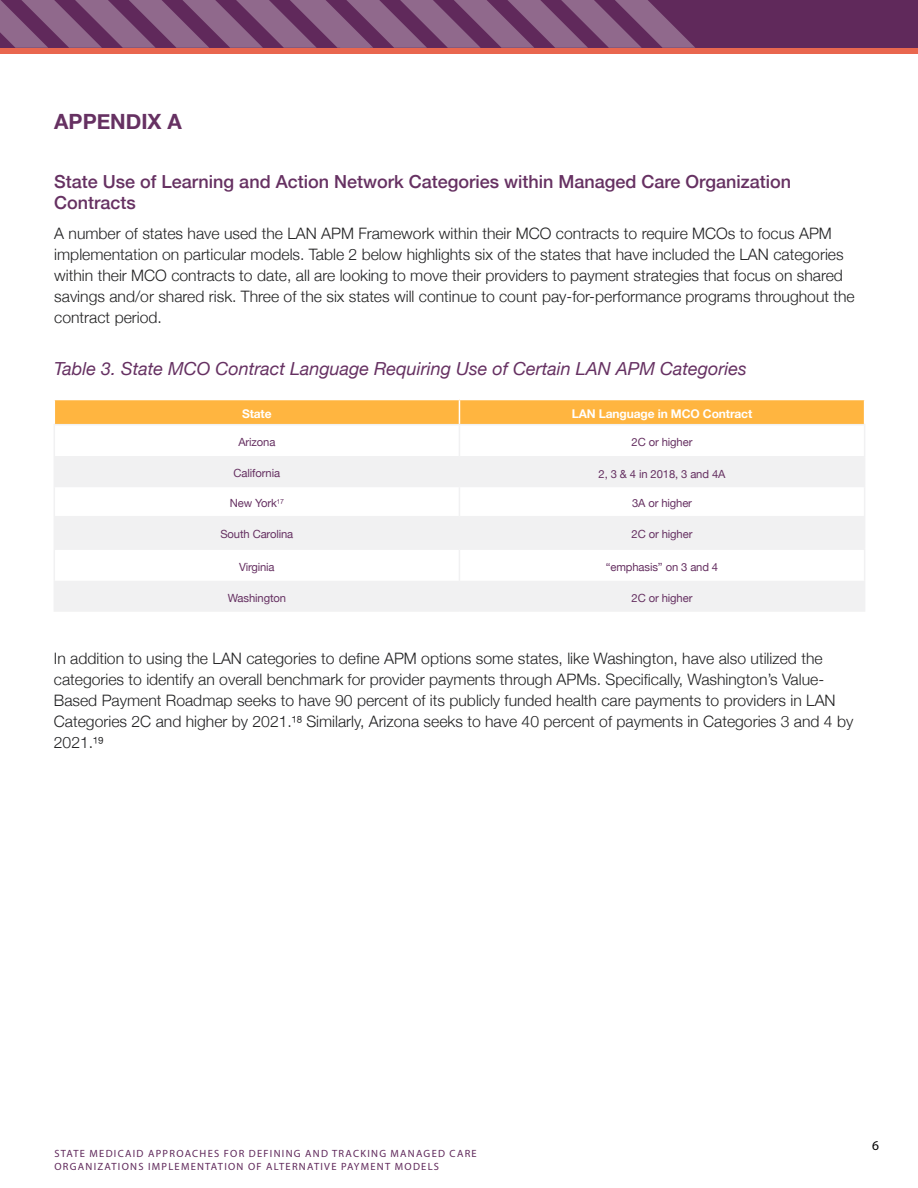
<style>
.page{position:relative;width:918px;height:1188px;background:#fff}
.page>*{position:absolute;margin:0;border:0;box-sizing:border-box;transform-origin:0 0}
.t1{font:700 21px "Helvetica Neue";color:#663162}
.t2{font:500 18px/21px "Helvetica Neue";color:#663162}
.t3{font:italic 18px "Helvetica Neue";color:#663162}
.t4{font:300 15.75px/21px "Helvetica Neue";color:#222223}
.t5{font:13.5px "Myriad Pro";color:#000}
.t6{font:700 12px "Helvetica Neue";letter-spacing:-.01em;color:#fff}
.t7{font:11.25px "Helvetica Neue";letter-spacing:-.01em;color:#663162}
.t8{font:10.5px/12.6px "Myriad Pro";letter-spacing:.12em;color:#60295b}
.s1{font-weight:300}
</style>
<div class="page">
<div style="left:0;top:0;width:918px;height:49px;background:#60295b"></div>
<div style="left:0;top:48px;width:918px;height:5px;background:#e9674f"></div>
<svg style="left:0;top:0;width:695px;height:48px"></svg>
<svg style="left:55px;top:458px;width:809px;height:90px;fill:#f1f1f2"></svg>
<svg style="left:54px;top:400px;width:811px;height:24px;background:#feb643"></svg>
<hr style="left:54px;top:424px;width:405px;height:1px;background:#f1f1f2">
<hr style="left:54px;top:425px;width:1px;height:31px;background:#f1f1f2">
<hr style="left:459px;top:424px;width:406px;height:1px;background:#f1f1f2">
<hr style="left:459px;top:425px;width:1px;height:31px;background:#f1f1f2">
<hr style="left:864px;top:425px;width:1px;height:31px;background:#f1f1f2">
<hr style="left:54px;top:456px;width:405px;height:2px;background:#f1f1f2">
<hr style="left:459px;top:456px;width:406px;height:2px;background:#f1f1f2">
<hr style="left:54px;top:486px;width:405px;height:1px;background:#f1f1f2">
<svg style="left:54px;top:458px;width:1px;height:58px"></svg>
<hr style="left:459px;top:486px;width:406px;height:1px;background:#f1f1f2">
<svg style="left:459px;top:458px;width:1px;height:58px"></svg>
<svg style="left:864px;top:458px;width:1px;height:58px"></svg>
<hr style="left:54px;top:516px;width:405px;height:1px;background:#f1f1f2">
<hr style="left:54px;top:517px;width:1px;height:31px;background:#f1f1f2">
<hr style="left:459px;top:516px;width:406px;height:1px;background:#f1f1f2">
<hr style="left:459px;top:517px;width:1px;height:31px;background:#f1f1f2">
<hr style="left:864px;top:517px;width:1px;height:31px;background:#f1f1f2">
<hr style="left:54px;top:548px;width:405px;height:2px;background:#f1f1f2">
<hr style="left:54px;top:550px;width:1px;height:31px;background:#f1f1f2">
<hr style="left:459px;top:548px;width:406px;height:2px;background:#f1f1f2">
<hr style="left:459px;top:550px;width:1px;height:31px;background:#f1f1f2">
<hr style="left:864px;top:550px;width:1px;height:31px;background:#f1f1f2">
<hr style="left:54px;top:581px;width:405px;height:1px;background:#f1f1f2">
<hr style="left:459px;top:581px;width:406px;height:1px;background:#f1f1f2">
<div style="left:54px;top:582px;width:811px;height:28px;background:#f1f1f2"></div>
<hr style="left:54px;top:610px;width:405px;height:2px;background:#f1f1f2">
<hr style="left:459px;top:610px;width:406px;height:2px;background:#f1f1f2">
<h1 class="t1" style="left:54px;top:105px;width:129px">APPENDIX A</h1>
<p class="t2" style="left:54px;top:170px;width:738px">State Use of Learning and Action Network Categories within Managed Care Organization<br>Contracts</p>
<p class="t4" style="left:54px;top:222px;width:802px">A number of states have used the LAN APM Framework within their MCO contracts to require MCOs to focus APM implementation on particular models. Table 2 below highlights six of the states that have included the LAN categories within their MCO contracts to date, all are looking to move their providers to payment strategies that focus on shared savings and/or shared risk. Three of the six states will continue to count pay-for-performance programs throughout the contract period.</p>
<p class="t3" style="left:54px;top:355px;width:694px">Table 3. State MCO Contract Language Requiring Use of Certain LAN APM Categories</p>
<p class="t6" style="left:242px;top:404px;width:31px">State</p>
<p class="t6" style="left:572px;top:404px;width:182px">LAN Language in MCO Contract</p>
<p class="t7" style="left:238px;top:434px;width:39px">Arizona</p>
<p class="t7" style="left:632px;top:434px;width:62px">2C or higher</p>
<p class="t7" style="left:234px;top:465px;width:48px">California</p>
<p class="t7" style="left:599px;top:466px;width:128px">2, 3 &amp; 4 in 2018, 3 and 4A</p>
<p class="t7" style="left:230px;top:495px;width:55px">New York<span class="s1">¹⁷</span></p>
<p class="t7" style="left:632px;top:495px;width:62px">3A or higher</p>
<p class="t7" style="left:220px;top:526px;width:74px">South Carolina</p>
<p class="t7" style="left:632px;top:526px;width:62px">2C or higher</p>
<p class="t7" style="left:239px;top:559px;width:37px">Virginia</p>
<p class="t7" style="left:606px;top:559px;width:114px">“emphasis” on 3 and 4</p>
<p class="t7" style="left:228px;top:590px;width:60px">Washington</p>
<p class="t7" style="left:632px;top:590px;width:62px">2C or higher</p>
<p class="t4" style="left:54px;top:647px;width:801px">In addition to using the LAN categories to define APM options some states, like Washington, have also utilized the categories to identify an overall benchmark for provider payments through APMs. Specifically, Washington’s Value-Based Payment Roadmap seeks to have 90 percent of its publicly funded health care payments to providers in LAN Categories 2C and higher by 2021.¹⁸ Similarly, Arizona seeks to have 40 percent of payments in Categories 3 and 4 by 2021.¹⁹</p>
<p class="t8" style="left:54px;top:1147px;width:424px">STATE MEDICAID APPROACHES FOR DEFINING AND TRACKING MANAGED CARE<br>ORGANIZATIONS IMPLEMENTATION OF ALTERNATIVE PAYMENT MODELS</p>
<p class="t5" style="left:872px;top:1137px;width:8px">6</p>
</div>
